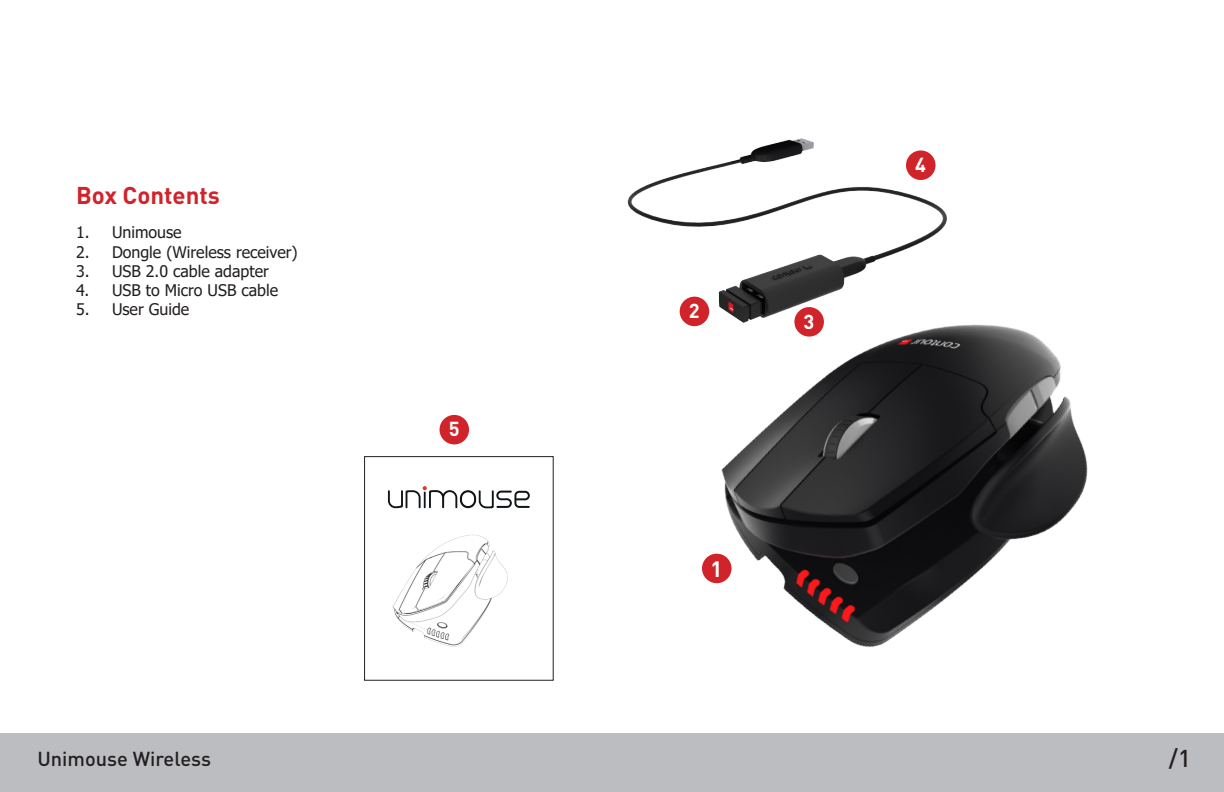
<style>
.page{position:relative;width:1224px;height:792px;background:#fff}
.page>*{position:absolute;margin:0;border:0;box-sizing:border-box;transform-origin:0 0}
.Heading{font:700 24px "DINOT";color:#d1232a}
.t1{font:500 24px "DINOT";color:#231f20}
.Title_Numbers{font:700 22px "DINOT";color:#fff}
.t2{font:500 20px "DINOT";color:#231f20}
.Title_Numbers-2{font:700 20px "DINOT";color:#fff}
.t3{font:16px "Tahoma";color:#231f20}
</style>
<div class="page">
<div style="left:0;top:733px;width:1224px;height:59px;background:#bcbdc0"></div>
<img style="left:439px;top:138px;width:649px;height:509px">
<div style="left:906px;top:150px;width:30px;height:30px;background:#d1232a;border-radius:50%"></div>
<img style="left:364px;top:472px;width:254px;height:209px">
<div style="left:440px;top:415px;width:29px;height:29px;background:#d1232a;border-radius:50%"></div>
<p class="Heading" style="left:76px;top:180px;width:145px">Box Contents</p>
<p class="t3" style="left:76px;top:222px;width:107px">1. Unimouse</p>
<p class="t3" style="left:76px;top:241px;width:223px">2. Dongle (Wireless receiver)</p>
<p class="t3" style="left:76px;top:260px;width:194px">3. USB 2.0 cable adapter</p>
<p class="t3" style="left:76px;top:279px;width:204px">4. USB to Micro USB cable</p>
<p class="t3" style="left:76px;top:299px;width:115px">5. User Guide</p>
<p class="t2" style="left:37px;top:746px;width:175px">Unimouse Wireless</p>
<p class="Title_Numbers-2" style="left:449px;top:416px;width:12px">5</p>
<p class="Title_Numbers-2" style="left:689px;top:298px;width:12px">2</p>
<p class="Title_Numbers-2" style="left:804px;top:308px;width:12px">3</p>
<p class="Title_Numbers" style="left:711px;top:554px;width:13px">1</p>
<p class="Title_Numbers-2" style="left:915px;top:152px;width:12px">4</p>
<p class="t1" style="left:1169px;top:743px;width:23px">/1</p>
</div>
